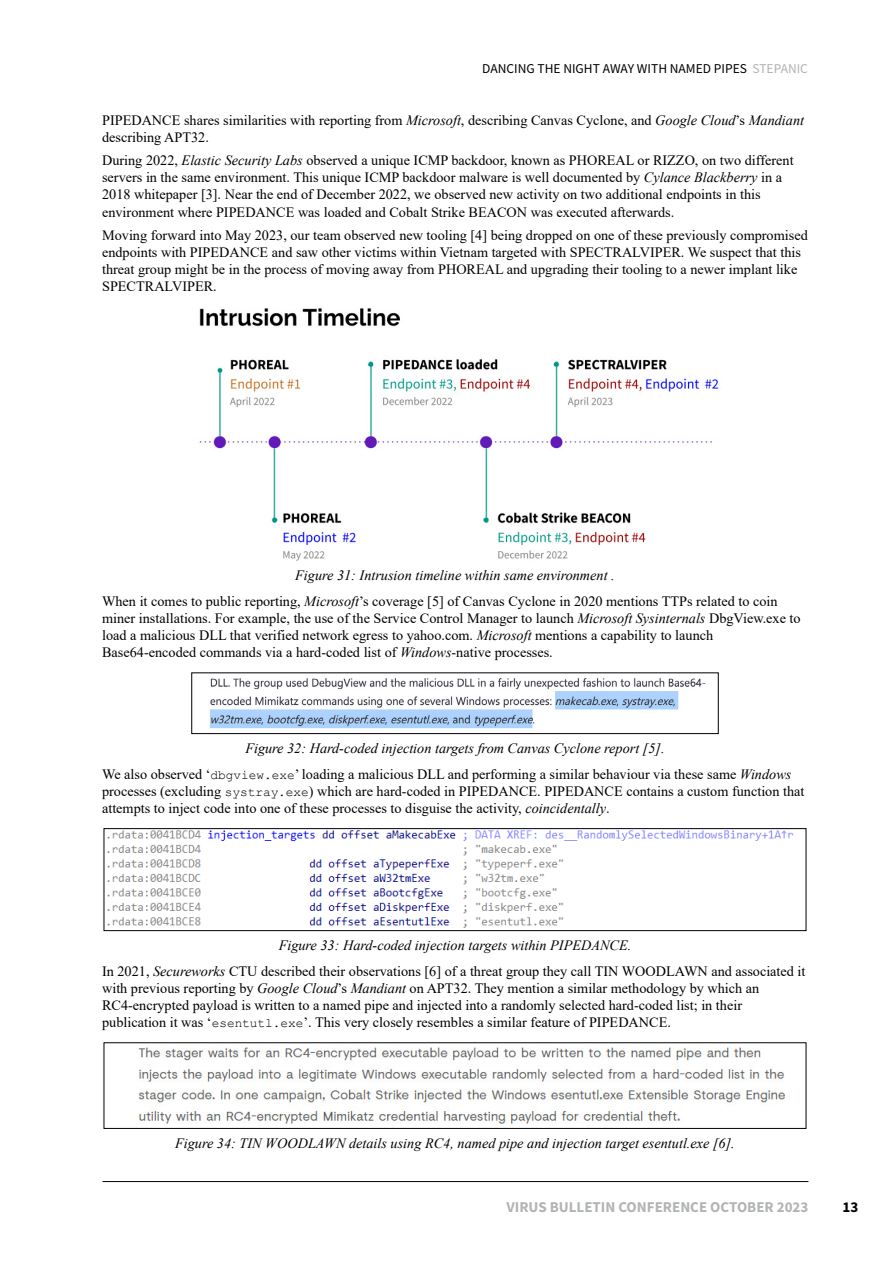
<style>
.page{position:relative;width:893px;height:1263px;background:#fff}
.page>*{position:absolute;margin:0;border:0;box-sizing:border-box;transform-origin:0 0}
.t1{font:700 15px "Source Sans Pro";color:#b1b3b4}
.t2{font:700 15px "Source Sans Pro";color:#000}
.t3{font:14.25px/17.1px "Times New Roman";color:#000}
.t4{font:italic 14.25px "Times New Roman";color:#000}
.t5{font:13.5px "Source Sans Pro";color:#000}
.s1{color:#b1b3b4}
.s2{font-style:italic}
.s3{font-family:"Courier New";font-size:12.75px}
</style>
<div class="page">
<hr style="left:103px;top:1181px;width:705px;height:1px;background:#000">
<img style="left:199px;top:308px;width:520px;height:253px">
<img style="left:210px;top:677px;width:496px;height:52px">
<div style="left:192px;top:673px;width:526px;height:61px;border:1px solid #000"></div>
<img style="left:107px;top:830px;width:687px;height:98px">
<div style="left:104px;top:828px;width:702px;height:103px;border:1px solid #000"></div>
<img style="left:138px;top:1047px;width:648px;height:77px">
<p class="t5" style="left:482px;top:60px;width:327px">DANCING THE NIGHT AWAY WITH NAMED PIPES <span class="s1">STEPANIC</span></p>
<p class="t3" style="left:102px;top:111px;width:703px">PIPEDANCE shares similarities with reporting from <span class="s2">Microsoft</span>, describing Canvas Cyclone, and <span class="s2">Google Cloud</span>’s <span class="s2">Mandiant </span>describing APT32.</p>
<p class="t3" style="left:102px;top:151px;width:693px">During 2022, <span class="s2">Elastic Security Labs</span> observed a unique ICMP backdoor, known as PHOREAL or RIZZO, on two different servers in the same environment. This unique ICMP backdoor malware is well documented by <span class="s2">Cylance Blackberry</span> in a 2018 whitepaper [3]. Near the end of December 2022, we observed new activity on two additional endpoints in this environment where PIPEDANCE was loaded and Cobalt Strike BEACON was executed afterwards.</p>
<p class="t3" style="left:102px;top:226px;width:707px">Moving forward into May 2023, our team observed new tooling [4] being dropped on one of these previously compromised endpoints with PIPEDANCE and saw other victims within Vietnam targeted with SPECTRALVIPER. We suspect that this threat group might be in the process of moving away from PHOREAL and upgrading their tooling to a newer implant like SPECTRALVIPER.</p>
<p class="t3" style="left:102px;top:562px;width:677px;line-height:25.7px;text-indent:193px"><span class="s2">Figure 31: Intrusion timeline within same environment .<br></span>When it comes to public reporting, <span class="s2">Microsoft</span>’s coverage [5] of Canvas Cyclone in 2020 mentions TTPs related to coin</p>
<p class="t3" style="left:102px;top:609px;width:700px">miner installations. For example, the use of the Service Control Manager to launch <span class="s2">Microsoft Sysinternals</span> DbgView.exe to load a malicious DLL that verified network egress to yahoo.com. <span class="s2">Microsoft</span> mentions a capability to launch<br>Base64‑encoded commands via a hard-coded list of <span class="s2">Windows</span>-native processes.</p>
<p class="t3" style="left:102px;top:735px;width:691px;line-height:25.7px;text-indent:143px"><span class="s2">Figure 32: Hard-coded injection targets from Canvas Cyclone report [5].<br></span>We also observed ‘<span class="s3">dbgview.exe</span>’ loading a malicious DLL and performing a similar behaviour via these same <span class="s2">Windows</span></p>
<p class="t3" style="left:102px;top:782px;width:704px">processes (excluding <span class="s3">systray.exe</span>) which are hard-coded in PIPEDANCE. PIPEDANCE contains a custom function that attempts to inject code into one of these processes to disguise the activity, <span class="s2">coincidentally</span>.</p>
<p class="t3" style="left:102px;top:932px;width:705px;line-height:25.7px;text-align:center"><span class="s2">Figure 33: Hard-coded injection targets within PIPEDANCE.<br></span>In 2021, <span class="s2">Secureworks</span> CTU described their observations [6] of a threat group they call TIN WOODLAWN and associated it</p>
<p class="t3" style="left:102px;top:979px;width:659px">with previous reporting by <span class="s2">Google Cloud</span>’s <span class="s2">Mandiant</span> on APT32. They mention a similar methodology by which an<br>RC4-encrypted payload is written to a named pipe and injected into a randomly selected hard-coded list; in their publication it was ‘<span class="s3">esentutl.exe</span>’. This very closely resembles a similar feature of PIPEDANCE.</p>
<p class="t4" style="left:175px;top:1133px;width:561px">Figure 34: TIN WOODLAWN details using RC4, named pipe and injection target esentutl.exe [6].</p>
<p class="t1" style="left:507px;top:1196px;width:303px">VIRUS BULLETIN CONFERENCE OCTOBER 2023</p>
<p class="t2" style="left:842px;top:1196px;width:17px">13</p>
</div>
